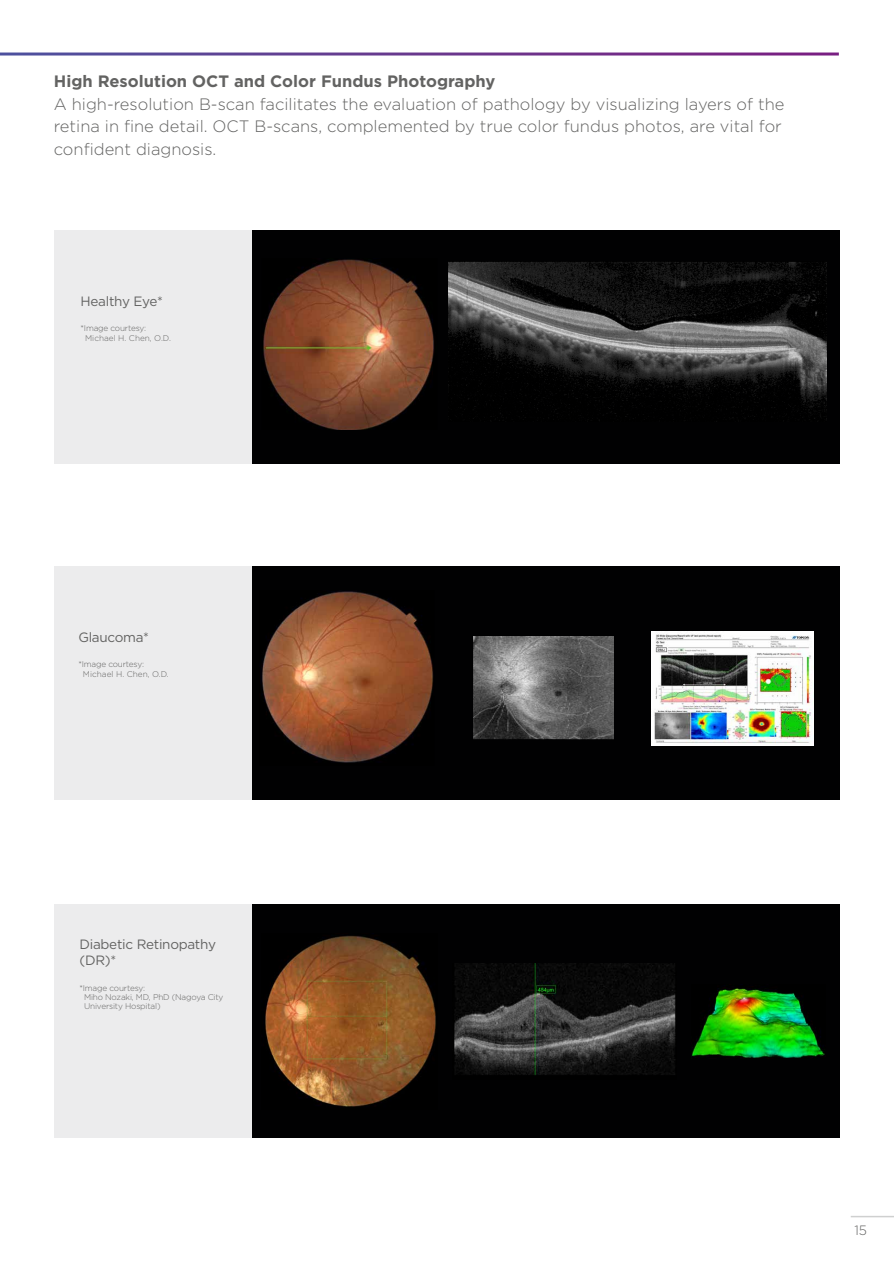
<style>
.page{position:relative;width:894px;height:1263px;background:#fff}
.page>*{position:absolute;margin:0;border:0;box-sizing:border-box;transform-origin:0 0}
.t1{font:300 16.5px/22.5px "Gotham";color:#636362}
.t2{font:700 16.5px "Gotham";color:#636362}
.t3{font:13.5px/16.5px "Gotham";letter-spacing:-.02em;color:#636362}
.t4{font:300 13.5px "Gotham";color:#636362}
.t5{font:300 8.25px/9px "Gotham";letter-spacing:-.02em;color:#636362}
</style>
<div class="page">
<hr style="left:850px;top:1215px;width:43px;height:2px;background:#cfd0d0">
<div style="left:54px;top:230px;width:785px;height:233px;background:#ececed"></div>
<div style="left:252px;top:230px;width:587px;height:233px;background:#010102"></div>
<svg style="left:0;top:52px;width:838px;height:4px;background:#8c69aa"></svg>
<div style="left:54px;top:904px;width:785px;height:233px;background:#ececed"></div>
<div style="left:252px;top:904px;width:587px;height:233px;background:#010102"></div>
<img style="left:454px;top:963px;width:222px;height:112px">
<img style="left:265px;top:935px;width:171px;height:172px">
<img style="left:691px;top:988px;width:134px;height:70px">
<img style="left:263px;top:259px;width:171px;height:171px">
<img style="left:448px;top:262px;width:378px;height:157px">
<div style="left:54px;top:566px;width:785px;height:233px;background:#ececed"></div>
<div style="left:252px;top:566px;width:587px;height:233px;background:#010102"></div>
<img style="left:262px;top:591px;width:171px;height:172px">
<img style="left:473px;top:636px;width:140px;height:104px">
<img style="left:651px;top:631px;width:161px;height:114px">
<p class="t2" style="left:54px;top:70px;width:443px">High Resolution OCT and Color Fundus Photography</p>
<p class="t1" style="left:54px;top:92px;width:732px">A high-resolution B-scan facilitates the evaluation of pathology by visualizing layers of the retina in fine detail. OCT B-scans, complemented by true color fundus photos, are vital for confident diagnosis.</p>
<p class="t3" style="left:80px;top:293px;width:84px">Healthy Eye*</p>
<p class="t5" style="left:85px;top:323px;width:87px;line-height:9.9px;text-indent:-5px">*Image courtesy:<br>Michael H. Chen, O.D.</p>
<p class="t3" style="left:78px;top:628px;width:72px">Glaucoma*</p>
<p class="t5" style="left:83px;top:659px;width:87px;line-height:9.9px;text-indent:-5px">*Image courtesy:<br>Michael H. Chen, O.D.</p>
<p class="t3" style="left:79px;top:935px;width:138px">Diabetic Retinopathy (DR)*</p>
<p class="t5" style="left:84px;top:983px;width:141px;text-indent:-5px">*Image courtesy:<br>Miho Nozaki, MD, PhD (Nagoya City<br>University Hospital)</p>
<p class="t4" style="left:854px;top:1221px;width:14px">15</p>
</div>
